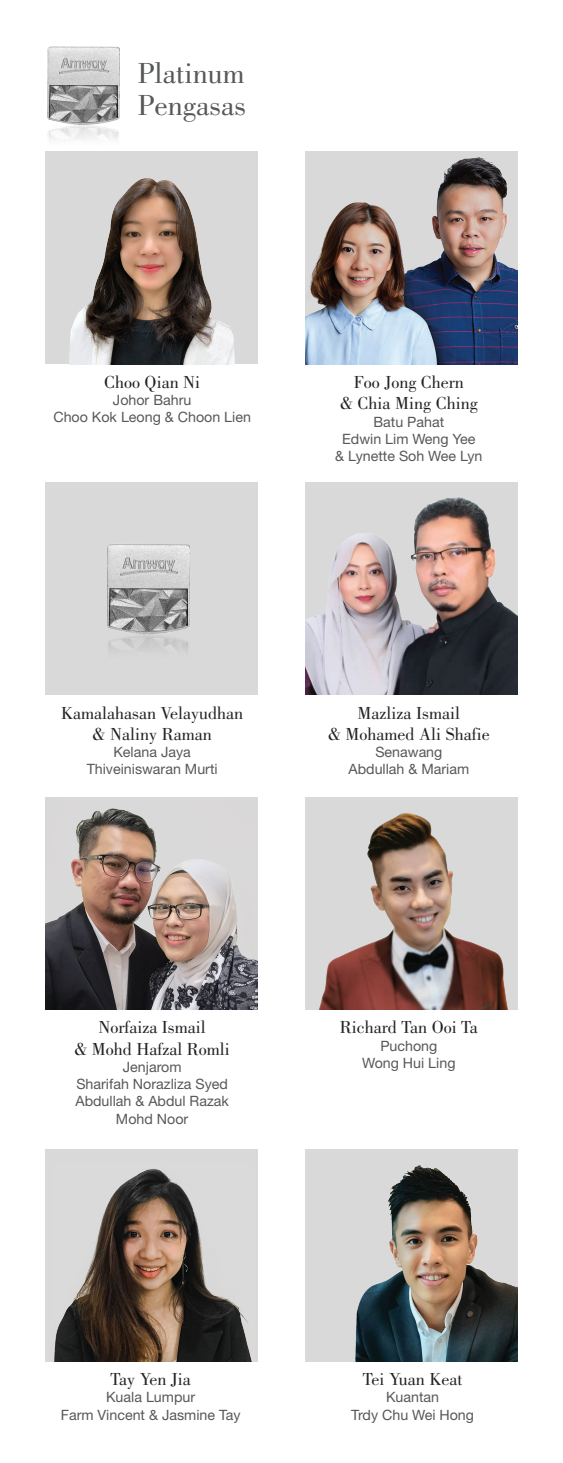
<style>
.page{position:relative;width:563px;height:1463px;background:#fff}
.page>*{position:absolute;margin:0;border:0;box-sizing:border-box;transform-origin:0 0}
.t1{font:30px/31.5px "Bodoni Std";color:#57585a}
.t2{font:18px/21.6px "Bodoni Std";color:#231f20;text-align:center}
.t3{font:14.25px/17.1px "Helvetica Neue LT Std";color:#57585a;text-align:center}
</style>
<div class="page">
<img style="left:45px;top:46px;width:93px;height:106px">
<img style="left:305px;top:152px;width:213px;height:212px">
<img style="left:305px;top:486px;width:213px;height:209px">
<div style="left:305px;top:797px;width:213px;height:213px;background:#dad9d9"></div>
<img style="left:319px;top:813px;width:189px;height:197px">
<div style="left:305px;top:1149px;width:213px;height:212px;background:#dad9d9"></div>
<img style="left:356px;top:1165px;width:162px;height:196px">
<div style="left:45px;top:152px;width:213px;height:212px;background:#dad9d9"></div>
<img style="left:69px;top:178px;width:166px;height:186px">
<div style="left:45px;top:482px;width:213px;height:213px;background:#dad9d9"></div>
<img style="left:45px;top:800px;width:213px;height:210px">
<div style="left:45px;top:1149px;width:213px;height:212px;background:#dad9d9"></div>
<img style="left:54px;top:1169px;width:198px;height:192px">
<img style="left:107px;top:544px;width:83px;height:107px">
<h1 class="t1" style="left:138px;top:58px;width:110px">Platinum<br>Pengasas</h1>
<p class="t2" style="left:104px;top:371px;width:97px">Choo Qian Ni</p>
<p class="t3" style="left:53px;top:391px;width:199px">Johor Bahru<br>Choo Kok Leong &amp; Choon Lien</p>
<p class="t2" style="left:340px;top:371px;width:139px">Foo Jong Chern<br>&amp; Chia Ming Ching</p>
<p class="t3" style="left:335px;top:413px;width:149px">Batu Pahat<br>Edwin Lim Weng Yee<br>&amp; Lynette Soh Wee Lyn</p>
<p class="t2" style="left:61px;top:702px;width:184px">Kamalahasan Velayudhan &amp; Naliny Raman</p>
<p class="t3" style="left:87px;top:743px;width:132px">Kelana Jaya<br>Thiveiniswaran Murti</p>
<p class="t2" style="left:328px;top:702px;width:163px">Mazliza Ismail<br>&amp; Mohamed Ali Shafie</p>
<p class="t3" style="left:348px;top:743px;width:122px">Senawang<br>Abdullah &amp; Mariam</p>
<p class="t2" style="left:74px;top:1017px;width:157px">Norfaiza Ismail<br>&amp; Mohd Hafzal Romli</p>
<p class="t3" style="left:75px;top:1058px;width:155px">Jenjarom<br>Sharifah Norazliza Syed<br>Abdullah &amp; Abdul Razak<br>Mohd Noor</p>
<p class="t2" style="left:340px;top:1017px;width:139px">Richard Tan Ooi Ta</p>
<p class="t3" style="left:362px;top:1036px;width:95px">Puchong<br>Wong Hui Ling</p>
<p class="t2" style="left:110px;top:1368px;width:82px">Tay Yen Jia</p>
<p class="t3" style="left:61px;top:1388px;width:181px">Kuala Lumpur<br>Farm Vincent &amp; Jasmine Tay</p>
<p class="t2" style="left:362px;top:1368px;width:101px">Tei Yuan Keat</p>
<p class="t3" style="left:351px;top:1388px;width:124px">Kuantan<br>Trdy Chu Wei Hong</p>
</div>
